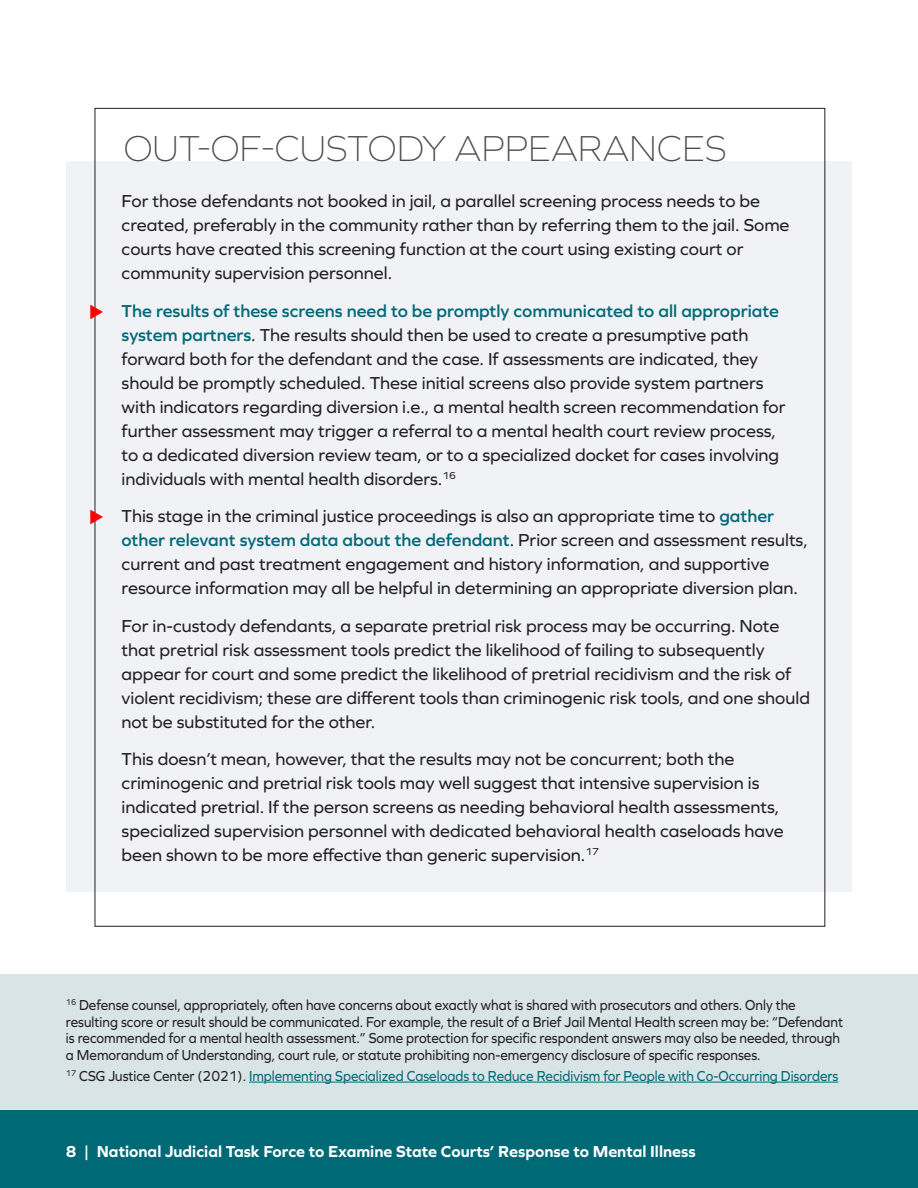
<style>
.page{position:relative;width:918px;height:1188px;background:#fff}
.page>*{position:absolute;margin:0;border:0;box-sizing:border-box;transform-origin:0 0}
.Subhead{font:200 37.5px "Graphie";color:#4b4c4d}
.Sub_body{font:18px/24px "Graphie";color:#231f20}
.t1{font:700 16.5px "Graphie";color:#fff}
.footnotes{font:15px/16.5px "Graphie";color:#231f20;scale:.9 1}
.footnotes-2{font:15px "Graphie";color:#006976;scale:.9 1}
.s1{font-weight:600;color:#006976}
.s2{color:#231f20}
</style>
<div class="page">
<div style="left:0;top:974px;width:918px;height:137px;background:#d9e4e6"></div>
<div style="left:0;top:1111px;width:918px;height:77px;background:#006976"></div>
<hr style="left:249px;top:1082px;width:589px;height:1px;background:#006976">
<div style="left:66px;top:162px;width:785px;height:730px;background:#f1f2f6"></div>
<svg style="left:94px;top:305px;width:2px;height:15px"></svg>
<svg style="left:94px;top:510px;width:2px;height:14px"></svg>
<p class="Subhead" style="left:124px;top:127px;width:604px">OUT-OF-CUSTODY APPEARANCES</p>
<p class="Sub_body" style="left:122px;top:189px;width:669px">For those defendants not booked in jail, a parallel screening process needs to be created, preferably in the community rather than by referring them to the jail. Some courts have created this screening function at the court using existing court or community supervision personnel.</p>
<p class="Sub_body" style="left:122px;top:298px;width:665px"><span class="s1">The results of these screens need to be promptly communicated to all appropriate system partners</span>. The results should then be used to create a presumptive path forward both for the defendant and the case. If assessments are indicated, they should be promptly scheduled. These initial screens also provide system partners with indicators regarding diversion i.e., a mental health screen recommendation for further assessment may trigger a referral to a mental health court review process, to a dedicated diversion review team, or to a specialized docket for cases involving individuals with mental health disorders.<sup>16</sup></p>
<p class="Sub_body" style="left:122px;top:504px;width:688px">This stage in the criminal justice proceedings is also an appropriate time to <span class="s1">gather other relevant system data about the defendant</span>. Prior screen and assessment results, current and past treatment engagement and history information, and supportive resource information may all be helpful in determining an appropriate diversion plan.</p>
<p class="Sub_body" style="left:122px;top:613px;width:690px">For in-custody defendants, a separate pretrial risk process may be occurring. Note that pretrial risk assessment tools predict the likelihood of failing to subsequently appear for court and some predict the likelihood of pretrial recidivism and the risk of violent recidivism; these are different tools than criminogenic risk tools, and one should not be substituted for the other.</p>
<p class="Sub_body" style="left:122px;top:747px;width:664px">This doesn’t mean, however, that the results may not be concurrent; both the criminogenic and pretrial risk tools may well suggest that intensive supervision is indicated pretrial. If the person screens as needing behavioral health assessments, specialized supervision personnel with dedicated behavioral health caseloads have been shown to be more effective than generic supervision.<sup>17</sup></p>
<p class="footnotes" style="left:66px;top:997px;width:865px"><sup>16</sup> Defense counsel, appropriately, often have concerns about exactly what is shared with prosecutors and others. Only the resulting score or result should be communicated. For example, the result of a Brief Jail Mental Health screen may be: “Defendant is recommended for a mental health assessment.” Some protection for specific respondent answers may also be needed, through a Memorandum of Understanding, court rule, or statute prohibiting non-emergency disclosure of specific responses.</p>
<p class="footnotes-2" style="left:66px;top:1067px;width:860px"><sup>17</sup> <span class="s2">CSG Justice Center (2021).</span> Implementing Specialized Caseloads to Reduce Recidivism for People with Co-Occurring Disorders</p>
<p class="t1" style="left:66px;top:1141px;width:631px">8 | National Judicial Task Force to Examine State Courts’ Response to Mental Illness</p>
</div>
